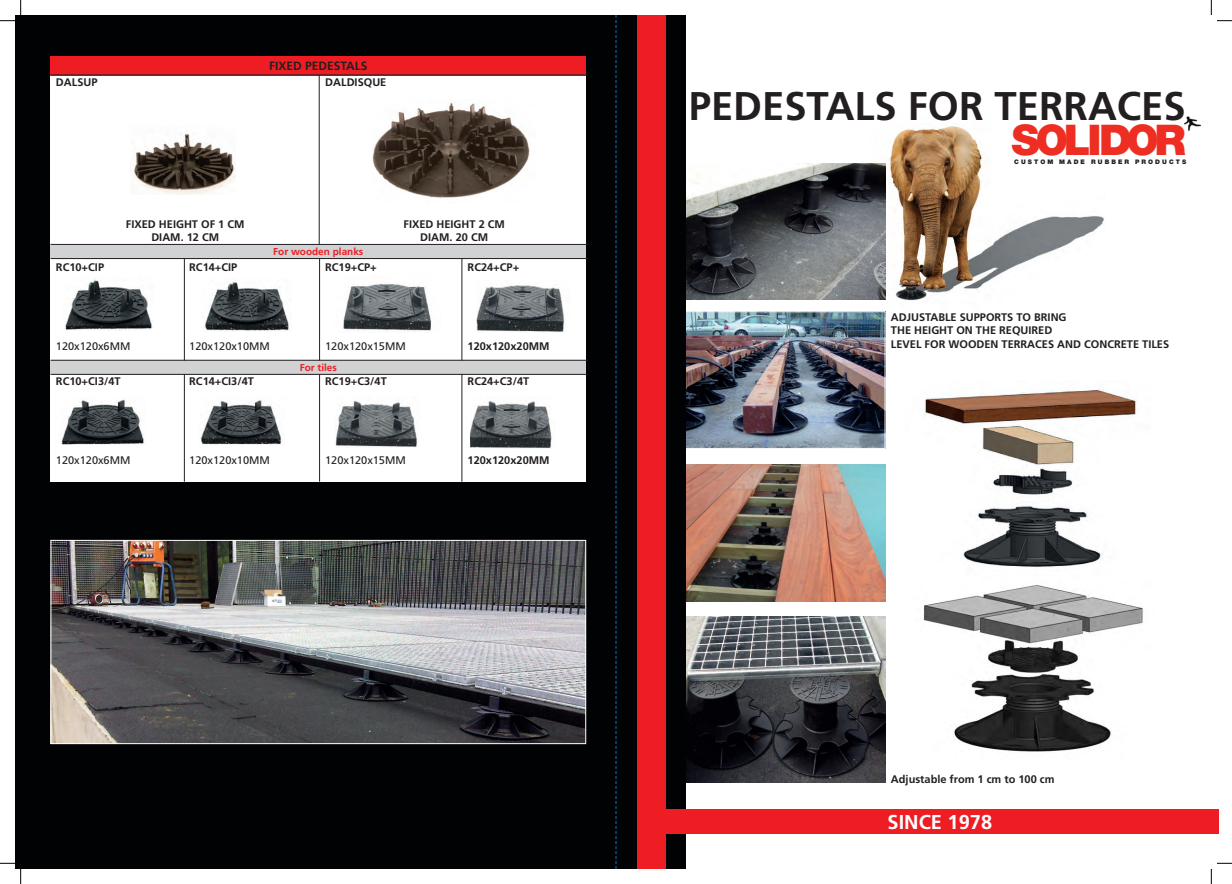
<style>
.page{position:relative;width:1232px;height:884px;background:#fff}
.page>*{position:absolute;margin:0;border:0;box-sizing:border-box;transform-origin:0 0}
.t1{font:900 42.3px "Helvetica Neue LT Std";letter-spacing:-.1em;color:#ee2e22}
.t2{font:700 40px "Frutiger LT Std";color:#231f20}
.t3{font:700 20px "Frutiger LT Std";color:#fff}
.t4{font:700 12px "Frutiger LT Std";color:#231f20}
.t5{font:700 11px/13.2px "Frutiger LT Std";color:#231f20}
.t6{font:11px "Frutiger LT Std";color:#231f20}
.t7{font:700 10px "Frutiger LT Std";color:#ee1d23}
.t8{font:900 6.3px "Helvetica Neue LT Std";letter-spacing:.33em;color:#231f20}
</style>
<div class="page">
<img style="left:868px;top:126px;width:237px;height:175px">
<img style="left:685px;top:164px;width:200px;height:135px">
<img style="left:685px;top:616px;width:200px;height:166px">
<img style="left:685px;top:464px;width:200px;height:137px">
<img style="left:686px;top:313px;width:197px;height:133px">
<div style="left:684px;top:311px;width:201px;height:137px;border:1px solid #fff"></div>
<div style="left:15px;top:15px;width:670px;height:853px;background:#010203"></div>
<svg style="left:615px;top:15px;width:1px;height:853px"></svg>
<img style="left:52px;top:541px;width:532px;height:201px">
<div style="left:50px;top:539px;width:536px;height:205px;border:1px solid #fff"></div>
<div style="left:50px;top:56px;width:536px;height:425px;background:#fff"></div>
<div style="left:50px;top:56px;width:536px;height:19px;background:#ee1d23"></div>
<div style="left:50px;top:244px;width:536px;height:15px;background:#d1d2d4"></div>
<div style="left:50px;top:360px;width:536px;height:14px;background:#d1d2d4"></div>
<img style="left:372px;top:103px;width:158px;height:95px">
<img style="left:61px;top:399px;width:83px;height:45px">
<img style="left:200px;top:400px;width:83px;height:44px">
<img style="left:470px;top:400px;width:82px;height:48px">
<img style="left:335px;top:400px;width:83px;height:47px">
<img style="left:65px;top:278px;width:88px;height:53px">
<img style="left:205px;top:282px;width:86px;height:49px">
<img style="left:343px;top:283px;width:89px;height:49px">
<img style="left:477px;top:285px;width:88px;height:47px">
<hr style="left:51px;top:75px;width:537px;height:1px;background:#231f20">
<hr style="left:51px;top:244px;width:537px;height:1px;background:#231f20">
<hr style="left:51px;top:360px;width:537px;height:1px;background:#231f20">
<hr style="left:51px;top:258px;width:537px;height:1px;background:#231f20">
<hr style="left:51px;top:374px;width:537px;height:1px;background:#231f20">
<hr style="left:319px;top:75px;width:1px;height:169px;background:#231f20">
<hr style="left:184px;top:258px;width:1px;height:102px;background:#231f20">
<hr style="left:319px;top:258px;width:1px;height:102px;background:#231f20">
<hr style="left:462px;top:258px;width:1px;height:102px;background:#231f20">
<hr style="left:184px;top:374px;width:1px;height:107px;background:#231f20">
<hr style="left:319px;top:374px;width:1px;height:107px;background:#231f20">
<hr style="left:462px;top:374px;width:1px;height:107px;background:#231f20">
<img style="left:130px;top:133px;width:106px;height:61px">
<div style="left:637px;top:15px;width:28px;height:853px;background:#ee1d23"></div>
<img style="left:924px;top:389px;width:213px;height:178px">
<img style="left:923px;top:585px;width:220px;height:167px">
<div style="left:661px;top:808px;width:557px;height:25px;background:#ee1d23"></div>
<div style="left:1004px;top:109px;width:202px;height:68px;background:#fff"></div>
<img style="left:1184px;top:116px;width:17px;height:15px">
<svg style="left:0;top:0;width:21px;height:21px"></svg>
<svg style="left:0;top:862px;width:21px;height:21px"></svg>
<svg style="left:1211px;top:0;width:21px;height:21px"></svg>
<svg style="left:1211px;top:862px;width:21px;height:21px"></svg>
<p class="t5" style="left:56px;top:75px;width:43px">DALSUP</p>
<p class="t4" style="left:269px;top:59px;width:100px">FIXED PEDESTALS</p>
<p class="t5" style="left:325px;top:75px;width:63px">DALDISQUE</p>
<p class="t5" style="left:56px;top:260px;width:50px">RC10+CIP</p>
<p class="t5" style="left:151px;top:217px;width:85px;text-indent:8px">HEIGHT OF 1 CM<br>DIAM</p>
<p class="t5" style="left:126px;top:217px;width:13px">FIXED</p>
<p class="t5" style="left:181px;top:230px;width:31px">. 12 CM</p>
<p class="t5" style="left:189px;top:260px;width:50px">RC14+CIP</p>
<p class="t7" style="left:273px;top:246px;width:92px">FOR WOODEN PLANKS</p>
<p class="t5" style="left:325px;top:260px;width:53px">RC19+CP+</p>
<p class="t5" style="left:403px;top:217px;width:13px">FIXED</p>
<p class="t5" style="left:436px;top:217px;width:61px">HEIGHT 2 CM</p>
<p class="t5" style="left:420px;top:230px;width:16px">DIAM</p>
<p class="t5" style="left:450px;top:230px;width:31px">. 20 CM</p>
<p class="t5" style="left:468px;top:260px;width:53px">RC24+CP+</p>
<p class="t6" style="left:56px;top:339px;width:76px">120x120x6MM</p>
<p class="t6" style="left:189px;top:339px;width:82px">120x120x10MM</p>
<p class="t6" style="left:325px;top:339px;width:82px">120x120x15MM</p>
<p class="t5" style="left:468px;top:339px;width:83px">120X120X20MM</p>
<p class="t7" style="left:300px;top:362px;width:39px">FOR TILES</p>
<p class="t5" style="left:56px;top:374px;width:66px">RC10+CI3/4T</p>
<p class="t5" style="left:189px;top:374px;width:66px">RC14+CI3/4T</p>
<p class="t5" style="left:325px;top:374px;width:63px">RC19+C3/4T</p>
<p class="t5" style="left:468px;top:374px;width:63px">RC24+C3/4T</p>
<p class="t6" style="left:56px;top:454px;width:76px">120x120x6MM</p>
<p class="t6" style="left:189px;top:454px;width:82px">120x120x10MM</p>
<p class="t6" style="left:325px;top:454px;width:82px">120x120x15MM</p>
<p class="t5" style="left:468px;top:454px;width:83px">120X120X20MM</p>
<h2 class="t2" style="left:689px;top:83px;width:498px">PEDESTALS FOR TERRACES</h2>
<h1 class="t1" style="left:1011px;top:115px;width:176px">SOLIDOR</h1>
<p class="t8" style="left:1014px;top:158px;width:173px">CUSTOM MADE RUBBER PRODUCTS</p>
<p class="t5" style="left:891px;top:311px;width:28px">ADJUSTA</p>
<p class="t5" style="left:938px;top:311px;width:29px">BLE SUPP</p>
<p class="t5" style="left:986px;top:311px;width:16px">ORTS</p>
<p class="t5" style="left:1016px;top:311px;width:52px">TO BRING</p>
<p class="t5" style="left:891px;top:324px;width:119px">THE HEIGHT ON THE REQUIRED<br>LEVEL FOR WOODE N TERRACES</p>
<p class="t5" style="left:1057px;top:337px;width:58px">AND CONCRETE</p>
<p class="t5" style="left:1142px;top:337px;width:7px">TILES</p>
<p class="t5" style="left:891px;top:772px;width:165px">ADJUSTABLE FROM 1 CM TO 100 CM</p>
<h3 class="t3" style="left:888px;top:810px;width:106px">SINCE 1978</h3>
</div>
